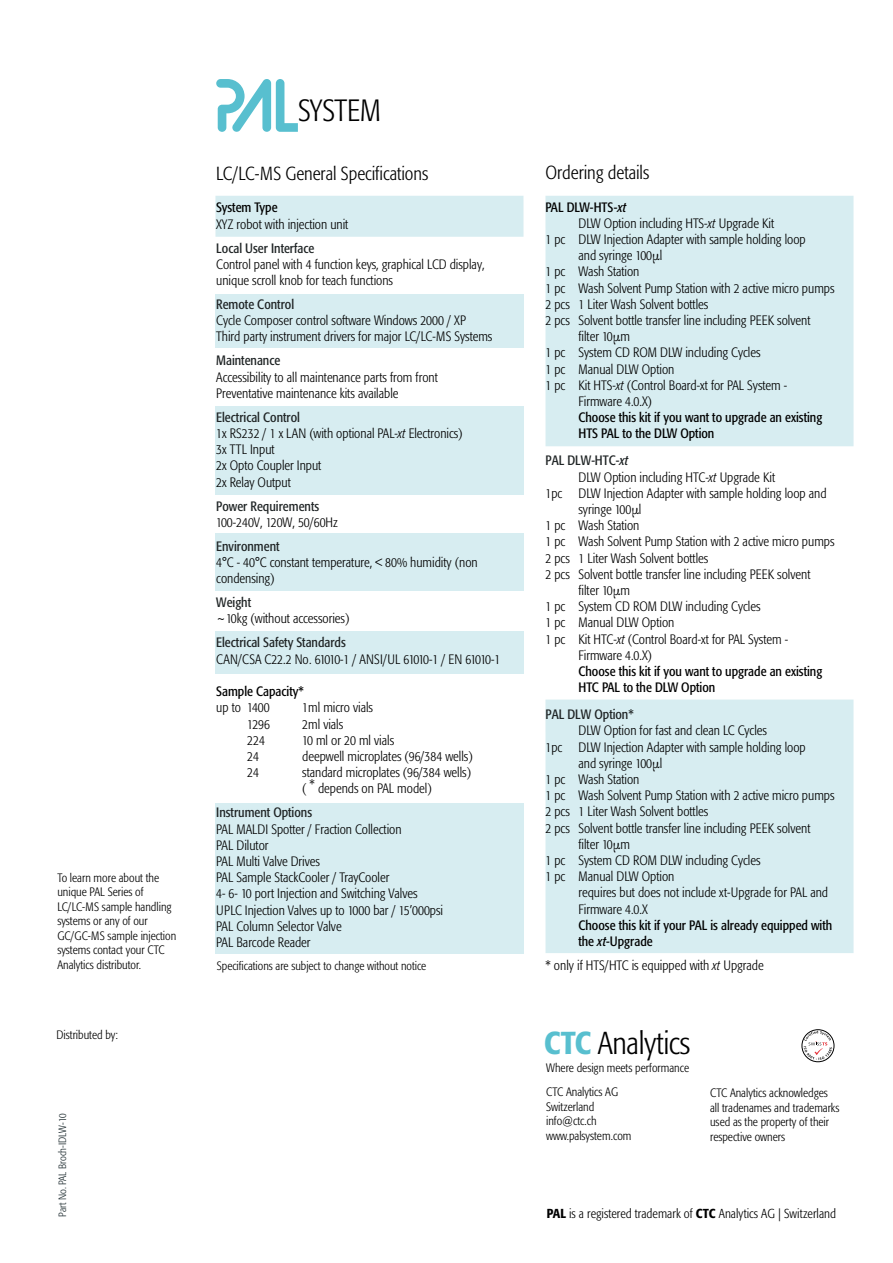
<style>
.page{position:relative;width:893px;height:1263px;background:#fff}
.page>*{position:absolute;margin:0;border:0;box-sizing:border-box;transform-origin:0 0}
.t1{font:300 31.35px "Formata Condensed BQ";letter-spacing:-.01em;color:#000}
.t2{font:300 30.45px "Formata Condensed BQ";color:#000}
.t3{font:300 18.75px "Formata Condensed BQ";color:#000}
.t4{font:300 13.5px/16.2px "Formata Condensed BQ";color:#000}
.t5{font:13.5px/16.2px "Formata Condensed BQ";color:#000}
.t6{font:13.5px "Formata Condensed BQ";color:#1f2425}
.t7{font:300 13.5px "Formata Condensed BQ";letter-spacing:-.03em;color:#000}
.t8{font:300 12.9px "Formata Condensed BQ";letter-spacing:.005em;color:#000}
.t9{font:300 12.15px/14.5px "Formata Condensed BQ";color:#000}
.t10{font:300 12px "Formata Condensed BQ";color:#000}
.t11{font:300 10.5px "Formata Condensed BQ";color:#18262a}
.s1{font-weight:400;color:#1f2425}
.s2{font-style:italic}
.s3{font-weight:500;color:#58bfcf}
.s4{font-weight:500}
</style>
<div class="page">
<div style="left:215px;top:196px;width:308px;height:41px;background:#d7edf1"></div>
<div style="left:545px;top:196px;width:308px;height:250px;background:#d7edf1"></div>
<div style="left:545px;top:699px;width:308px;height:254px;background:#d7edf1"></div>
<div style="left:215px;top:295px;width:308px;height:53px;background:#d7edf1"></div>
<div style="left:215px;top:407px;width:308px;height:88px;background:#d7edf1"></div>
<div style="left:215px;top:534px;width:308px;height:57px;background:#d7edf1"></div>
<div style="left:215px;top:631px;width:308px;height:42px;background:#d7edf1"></div>
<div style="left:215px;top:803px;width:308px;height:151px;background:#d7edf1"></div>
<svg style="left:216px;top:79px;width:82px;height:53px"></svg>
<div style="left:802px;top:1029px;width:32px;height:33px;border:1px solid #000;border-radius:50%"></div>
<svg style="left:804px;top:1030px;width:28px;height:30px"></svg>
<p class="t9" style="left:57px;top:871px;width:120px">To learn more about the unique PAL Series of<br>LC/LC-MS sample handling systems or any of our<br>GC/GC-MS sample injection systems contact your CTC<br>Analytics distributor.</p>
<p class="t9" style="left:57px;top:1027px;width:63px">Distributed by:</p>
<p class="t11" style="left:56px;top:1217px;width:105px;rotate:-90deg">Part No. PAL Broch-IDLW-10</p>
<h2 class="t2" style="left:298px;top:93px;width:84px">SYSTEM</h2>
<h3 class="t3" style="left:216px;top:163px;width:214px">LC/LC-MS General Specifications</h3>
<p class="t5" style="left:216px;top:200px;width:63px">System Type</p>
<p class="t4" style="left:216px;top:216px;width:134px">XYZ robot with injection unit</p>
<p class="t6" style="left:216px;top:240px;width:100px">Local User Interface</p>
<p class="t4" style="left:216px;top:256px;width:270px">Control panel with 4 function keys, graphical LCD display, unique scroll knob for teach functions</p>
<p class="t6" style="left:216px;top:296px;width:79px">Remote Control</p>
<p class="t4" style="left:216px;top:313px;width:278px">Cycle Composer control software Windows 2000 / XP<br>Third party instrument drivers for major LC/LC-MS Systems</p>
<p class="t6" style="left:216px;top:353px;width:66px">Maintenance</p>
<p class="t4" style="left:216px;top:369px;width:223px">Accessibility to all maintenance parts from front<br>Preventative maintenance kits available</p>
<p class="t4" style="left:216px;top:409px;width:248px"><span class="s1">Electrical Control<br></span>1x RS232 / 1 x LAN (with optional PAL-<span class="s2">xt</span> Electronics)<br>3x TTL Input<br>2x Opto Coupler Input<br>2x Relay Output</p>
<p class="t6" style="left:216px;top:498px;width:104px">Power Requirements</p>
<p class="t4" style="left:216px;top:514px;width:123px">100-240V, 120W, 50/60Hz</p>
<p class="t6" style="left:216px;top:538px;width:65px">Environment</p>
<p class="t4" style="left:216px;top:554px;width:263px">4°C - 40°C constant temperature, &lt; 80% humidity (non condensing)</p>
<p class="t6" style="left:216px;top:595px;width:36px">Weight</p>
<p class="t4" style="left:216px;top:611px;width:135px">~10kg (without accessories)</p>
<p class="t6" style="left:216px;top:635px;width:131px">Electrical Safety Standards</p>
<p class="t7" style="left:216px;top:651px;width:286px">CAN/CSA C22.2 No. 61010-1 / ANSI/UL 61010-1 / EN 61010-1</p>
<p class="t5" style="left:216px;top:683px;width:89px">Sample Capacity*</p>
<p class="t4" style="left:216px;top:700px;width:55px">up to 1400</p>
<p class="t4" style="left:302px;top:700px;width:72px">1ml micro vials</p>
<p class="t4" style="left:247px;top:716px;width:24px">1296</p>
<p class="t4" style="left:302px;top:716px;width:43px">2ml vials</p>
<p class="t4" style="left:247px;top:732px;width:19px">224</p>
<p class="t4" style="left:302px;top:732px;width:93px">10 ml or 20 ml vials</p>
<p class="t4" style="left:247px;top:748px;width:13px">24</p>
<p class="t4" style="left:302px;top:748px;width:172px">deepwell microplates (96/384 wells)</p>
<p class="t4" style="left:247px;top:764px;width:13px">24</p>
<p class="t4" style="left:302px;top:764px;width:170px">standard microplates (96/384 wells) ( * depends on PAL model)</p>
<p class="t6" style="left:216px;top:805px;width:97px">Instrument Options</p>
<p class="t4" style="left:216px;top:821px;width:228px">PAL MALDI Spotter / Fraction Collection<br>PAL Dilutor<br>PAL Multi Valve Drives<br>PAL Sample StackCooler / TrayCooler<br>4- 6- 10 port Injection and Switching Valves<br>UPLC Injection Valves up to 1000 bar / 15’000psi<br>PAL Column Selector Valve<br>PAL Barcode Reader</p>
<h3 class="t3" style="left:545px;top:162px;width:105px">Ordering details</h3>
<p class="t5" style="left:545px;top:199px;width:82px">PAL DLW-HTS-<span class="s2">xt</span></p>
<p class="t4" style="left:578px;top:215px;width:197px">DLW Option including HTS-<span class="s2">xt</span> Upgrade Kit</p>
<p class="t4" style="left:545px;top:231px;width:262px">1 pc DLW Injection Adapter with sample holding loop</p>
<p class="t4" style="left:578px;top:248px;width:85px">and syringe 100µl</p>
<p class="t4" style="left:545px;top:264px;width:96px">1 pc Wash Station</p>
<p class="t4" style="left:545px;top:280px;width:291px">1 pc Wash Solvent Pump Station with 2 active micro pumps</p>
<p class="t4" style="left:545px;top:296px;width:164px">2 pcs 1 Liter Wash Solvent bottles</p>
<p class="t4" style="left:545px;top:312px;width:266px">2 pcs Solvent bottle transfer line including PEEK solvent</p>
<p class="t4" style="left:578px;top:329px;width:53px">filter 10µm</p>
<p class="t4" style="left:545px;top:345px;width:217px">1 pc System CD ROM DLW including Cycles</p>
<p class="t4" style="left:545px;top:361px;width:130px">1 pc Manual DLW Option</p>
<p class="t4" style="left:545px;top:377px;width:243px">1 pc Kit HTS-<span class="s2">xt</span> (Control Board-xt for PAL System -</p>
<p class="t4" style="left:578px;top:393px;width:75px">Firmware 4.0.X)</p>
<p class="t5" style="left:578px;top:410px;width:245px">Choose this kit if you want to upgrade an existing<br>HTS PAL to the DLW Option</p>
<p class="t6" style="left:545px;top:453px;width:84px">PAL DLW-HTC-<span class="s2">xt</span></p>
<p class="t4" style="left:578px;top:469px;width:198px">DLW Option including HTC-<span class="s2">xt</span> Upgrade Kit</p>
<p class="t4" style="left:545px;top:485px;width:283px">1pc DLW Injection Adapter with sample holding loop and</p>
<p class="t4" style="left:578px;top:501px;width:64px">syringe 100µl</p>
<p class="t4" style="left:545px;top:518px;width:96px">1 pc Wash Station</p>
<p class="t4" style="left:545px;top:534px;width:291px">1 pc Wash Solvent Pump Station with 2 active micro pumps</p>
<p class="t4" style="left:545px;top:550px;width:164px">2 pcs 1 Liter Wash Solvent bottles</p>
<p class="t4" style="left:545px;top:566px;width:266px">2 pcs Solvent bottle transfer line including PEEK solvent</p>
<p class="t4" style="left:578px;top:582px;width:53px">filter 10µm</p>
<p class="t4" style="left:545px;top:599px;width:217px">1 pc System CD ROM DLW including Cycles</p>
<p class="t4" style="left:545px;top:615px;width:130px">1 pc Manual DLW Option</p>
<p class="t4" style="left:545px;top:631px;width:244px">1 pc Kit HTC-<span class="s2">xt</span> (Control Board-xt for PAL System -</p>
<p class="t4" style="left:578px;top:647px;width:75px">Firmware 4.0.X)</p>
<p class="t5" style="left:578px;top:663px;width:245px">Choose this kit if you want to upgrade an existing<br>HTC PAL to the DLW Option</p>
<p class="t6" style="left:545px;top:706px;width:90px">PAL DLW Option*</p>
<p class="t4" style="left:578px;top:723px;width:190px">DLW Option for fast and clean LC Cycles</p>
<p class="t4" style="left:545px;top:739px;width:262px">1pc DLW Injection Adapter with sample holding loop</p>
<p class="t4" style="left:578px;top:755px;width:85px">and syringe 100µl</p>
<p class="t4" style="left:545px;top:771px;width:96px">1 pc Wash Station</p>
<p class="t4" style="left:545px;top:788px;width:291px">1 pc Wash Solvent Pump Station with 2 active micro pumps</p>
<p class="t4" style="left:545px;top:804px;width:164px">2 pcs 1 Liter Wash Solvent bottles</p>
<p class="t4" style="left:545px;top:820px;width:266px">2 pcs Solvent bottle transfer line including PEEK solvent</p>
<p class="t4" style="left:578px;top:836px;width:53px">filter 10µm</p>
<p class="t4" style="left:545px;top:852px;width:217px">1 pc System CD ROM DLW including Cycles</p>
<p class="t4" style="left:545px;top:869px;width:130px">1 pc Manual DLW Option</p>
<p class="t4" style="left:578px;top:885px;width:251px">requires but does not include xt-Upgrade for PAL and</p>
<p class="t4" style="left:578px;top:901px;width:71px">Firmware 4.0.X</p>
<p class="t5" style="left:578px;top:917px;width:255px">Choose this kit if your PAL is already equipped with the <span class="s2">xt</span>-Upgrade</p>
<p class="t10" style="left:217px;top:959px;width:211px">Specifications are subject to change without notice</p>
<p class="t4" style="left:545px;top:957px;width:220px">* only if HTS/HTC is equipped with <span class="s2">xt</span> Upgrade</p>
<h1 class="t1" style="left:544px;top:1025px;width:148px"><span class="s3">CTC</span> Analytics</h1>
<p class="t9" style="left:546px;top:1061px;width:144px">Where design meets performance</p>
<p class="t9" style="left:546px;top:1085px;width:87px">CTC Analytics AG<br>Switzerland info@ctc.ch www.palsystem.com</p>
<p class="t9" style="left:710px;top:1086px;width:131px">CTC Analytics acknowledges all tradenames and trademarks used as the property of their respective owners</p>
<p class="t8" style="left:547px;top:1206px;width:291px"><span class="s4">PAL</span> is a registered trademark of <span class="s4">CTC</span> Analytics AG | Switzerland</p>
</div>
